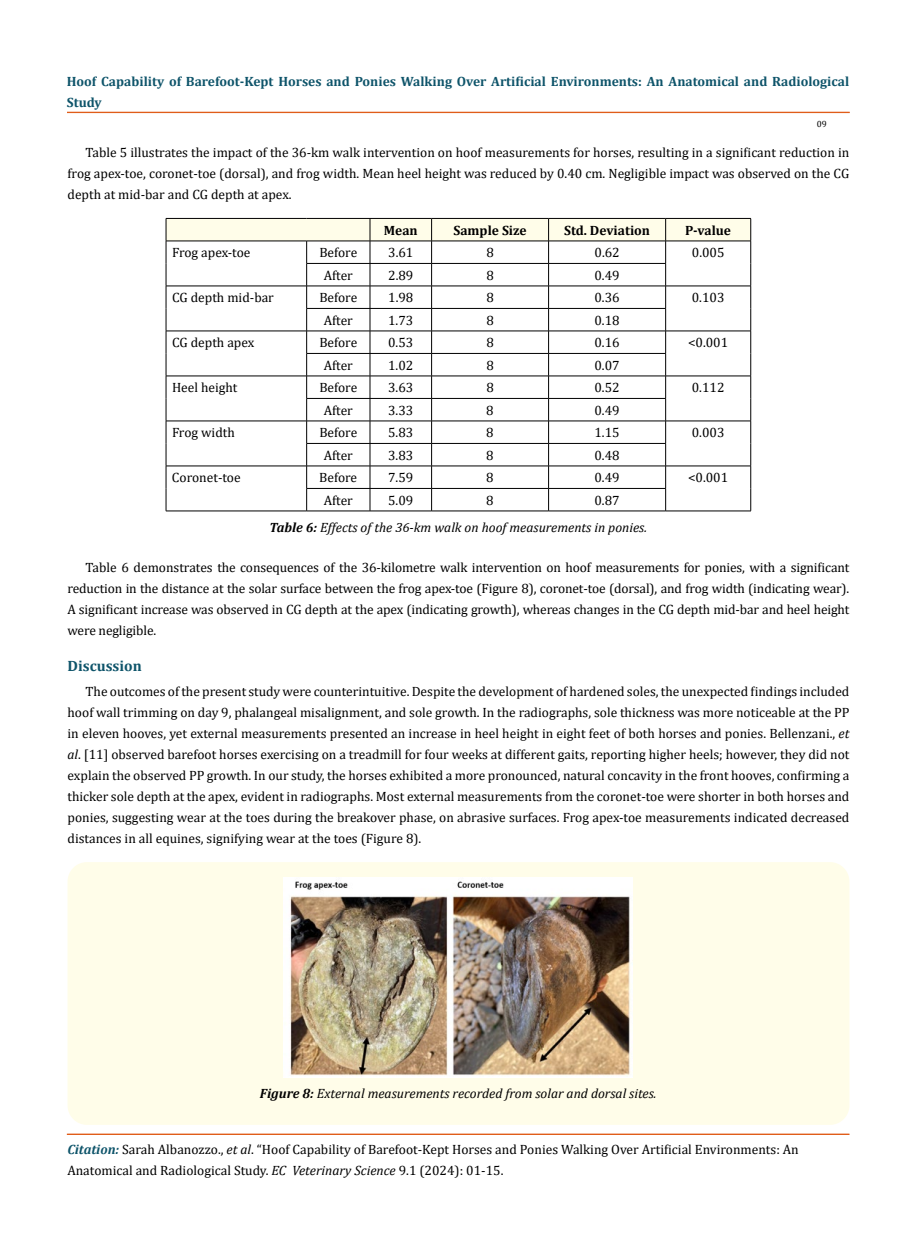
<style>
.page{position:relative;width:917px;height:1242px;background:#fff}
.page>*{position:absolute;margin:0;border:0;box-sizing:border-box;transform-origin:0 0}
.t1{font:700 15px "Cambria";color:#0e546a}
.t2{font:13.5px/21px "Cambria";color:#000;text-align:justify}
.t3{font:italic 13.5px/27.2px "Cambria";color:#000}
.t4{font:700 13.5px/21px "Cambria";color:#0e546a}
.t5{font:700 13.5px "Cambria";color:#000}
.t6{font:9px "Cambria";color:#000}
.s1{font-style:normal}
.s2{font-weight:700}
.s3{font-style:italic}
.s4{font-weight:700;font-style:italic;color:#0e546a}
</style>
<div class="page">
<div style="left:67px;top:112px;width:782px;height:1px;border:1px solid #e05d1a"></div>
<div style="left:67px;top:1134px;width:782px;height:1px;border:1px solid #e05d1a"></div>
<svg style="left:166px;top:218px;width:585px;height:293px"></svg>
<hr style="left:166px;top:511px;width:140px;height:1px;background:#000">
<hr style="left:306px;top:511px;width:64px;height:1px;background:#000">
<hr style="left:370px;top:511px;width:61px;height:1px;background:#000">
<hr style="left:431px;top:511px;width:117px;height:1px;background:#000">
<hr style="left:548px;top:511px;width:117px;height:1px;background:#000">
<hr style="left:665px;top:511px;width:86px;height:1px;background:#000">
<div style="left:68px;top:862px;width:781px;height:263px;background:#fffde9;border-radius:19px"></div>
<img style="left:283px;top:878px;width:350px;height:199px">
<p class="t4" style="left:67px;top:71px;width:783px">Hoof Capability of Barefoot-Kept Horses and Ponies Walking Over Artificial Environments: An Anatomical and Radiological<br>Study</p>
<p class="t6" style="left:816px;top:118px;width:11px">09</p>
<p class="t2" style="left:67px;top:142px;width:783px;text-indent:18px">Table 5 illustrates the impact of the 36-km walk intervention on hoof measurements for horses, resulting in a significant reduction in frog apex-toe, coronet-toe (dorsal), and frog width. Mean heel height was reduced by 0.40 cm. Negligible impact was observed on the CG depth at mid-bar and CG depth at apex.</p>
<p class="t5" style="left:384px;top:221px;width:35px">Mean</p>
<p class="t5" style="left:453px;top:221px;width:75px">Sample Size</p>
<p class="t5" style="left:564px;top:221px;width:87px">Std. Deviation</p>
<p class="t5" style="left:685px;top:221px;width:47px">P-value</p>
<p class="t2" style="left:172px;top:242px;width:80px">Frog apex-toe</p>
<p class="t2" style="left:319px;top:242px;width:39px">Before</p>
<p class="t2" style="left:388px;top:242px;width:27px">3.61</p>
<p class="t2" style="left:486px;top:242px;width:9px">8</p>
<p class="t2" style="left:594px;top:242px;width:27px">0.62</p>
<p class="t2" style="left:691px;top:242px;width:34px">0.005</p>
<p class="t2" style="left:324px;top:265px;width:31px">After</p>
<p class="t2" style="left:388px;top:265px;width:27px">2.89</p>
<p class="t2" style="left:486px;top:265px;width:9px">8</p>
<p class="t2" style="left:594px;top:265px;width:27px">0.49</p>
<p class="t2" style="left:172px;top:287px;width:103px">CG depth mid-bar</p>
<p class="t2" style="left:319px;top:287px;width:39px">Before</p>
<p class="t2" style="left:388px;top:287px;width:27px">1.98</p>
<p class="t2" style="left:486px;top:287px;width:9px">8</p>
<p class="t2" style="left:594px;top:287px;width:27px">0.36</p>
<p class="t2" style="left:691px;top:287px;width:34px">0.103</p>
<p class="t2" style="left:324px;top:310px;width:31px">After</p>
<p class="t2" style="left:388px;top:310px;width:27px">1.73</p>
<p class="t2" style="left:486px;top:310px;width:9px">8</p>
<p class="t2" style="left:594px;top:310px;width:27px">0.18</p>
<p class="t2" style="left:172px;top:332px;width:84px">CG depth apex</p>
<p class="t2" style="left:319px;top:332px;width:39px">Before</p>
<p class="t2" style="left:388px;top:332px;width:27px">0.53</p>
<p class="t2" style="left:486px;top:332px;width:9px">8</p>
<p class="t2" style="left:594px;top:332px;width:27px">0.16</p>
<p class="t2" style="left:688px;top:332px;width:42px">&lt;0.001</p>
<p class="t2" style="left:324px;top:355px;width:31px">After</p>
<p class="t2" style="left:388px;top:355px;width:27px">1.02</p>
<p class="t2" style="left:486px;top:355px;width:9px">8</p>
<p class="t2" style="left:594px;top:355px;width:27px">0.07</p>
<p class="t2" style="left:172px;top:377px;width:67px">Heel height</p>
<p class="t2" style="left:319px;top:377px;width:39px">Before</p>
<p class="t2" style="left:388px;top:377px;width:27px">3.63</p>
<p class="t2" style="left:486px;top:377px;width:9px">8</p>
<p class="t2" style="left:594px;top:377px;width:27px">0.52</p>
<p class="t2" style="left:691px;top:377px;width:34px">0.112</p>
<p class="t2" style="left:324px;top:400px;width:31px">After</p>
<p class="t2" style="left:388px;top:400px;width:27px">3.33</p>
<p class="t2" style="left:486px;top:400px;width:9px">8</p>
<p class="t2" style="left:594px;top:400px;width:27px">0.49</p>
<p class="t2" style="left:172px;top:422px;width:64px">Frog width</p>
<p class="t2" style="left:319px;top:422px;width:39px">Before</p>
<p class="t2" style="left:388px;top:422px;width:27px">5.83</p>
<p class="t2" style="left:486px;top:422px;width:9px">8</p>
<p class="t2" style="left:594px;top:422px;width:27px">1.15</p>
<p class="t2" style="left:691px;top:422px;width:34px">0.003</p>
<p class="t2" style="left:324px;top:445px;width:31px">After</p>
<p class="t2" style="left:388px;top:445px;width:27px">3.83</p>
<p class="t2" style="left:486px;top:445px;width:9px">8</p>
<p class="t2" style="left:594px;top:445px;width:27px">0.48</p>
<p class="t2" style="left:172px;top:467px;width:70px">Coronet-toe</p>
<p class="t2" style="left:319px;top:467px;width:39px">Before</p>
<p class="t2" style="left:388px;top:467px;width:27px">7.59</p>
<p class="t2" style="left:486px;top:467px;width:9px">8</p>
<p class="t2" style="left:594px;top:467px;width:27px">0.49</p>
<p class="t2" style="left:688px;top:467px;width:42px">&lt;0.001</p>
<p class="t2" style="left:324px;top:490px;width:31px">After</p>
<p class="t2" style="left:388px;top:490px;width:27px">5.09</p>
<p class="t2" style="left:486px;top:490px;width:9px">8</p>
<p class="t3" style="left:269px;top:486px;width:379px;text-indent:325px"><span class="s1">0.87<br></span><span class="s2">Table 6:</span> Effects of the 36-km walk on hoof measurements in ponies.</p>
<p class="t2" style="left:67px;top:557px;width:783px;text-indent:18px">Table 6 demonstrates the consequences of the 36-kilometre walk intervention on hoof measurements for ponies, with a significant reduction in the distance at the solar surface between the frog apex-toe (Figure 8), coronet-toe (dorsal), and frog width (indicating wear).<br>A significant increase was observed in CG depth at the apex (indicating growth), whereas changes in the CG depth mid-bar and heel height were negligible.</p>
<p class="t1" style="left:68px;top:655px;width:76px">Discussion</p>
<p class="t2" style="left:68px;top:681px;width:783px;text-indent:18px">The outcomes of the present study were counterintuitive. Despite the development of hardened soles, the unexpected findings included hoof wall trimming on day 9, phalangeal misalignment, and sole growth. In the radiographs, sole thickness was more noticeable at the PP in eleven hooves, yet external measurements presented an increase in heel height in eight feet of both horses and ponies. Bellenzani., <span class="s3">et al</span>. [11] observed barefoot horses exercising on a treadmill for four weeks at different gaits, reporting higher heels; however, they did not explain the observed PP growth. In our study, the horses exhibited a more pronounced, natural concavity in the front hooves, confirming a thicker sole depth at the apex, evident in radiographs. Most external measurements from the coronet-toe were shorter in both horses and ponies, suggesting wear at the toes during the breakover phase, on abrasive surfaces. Frog apex-toe measurements indicated decreased distances in all equines, signifying wear at the toes (Figure 8).</p>
<p class="t3" style="left:260px;top:1079px;width:398px"><span class="s2">Figure 8:</span> External measurements recorded from solar and dorsal sites.</p>
<p class="t2" style="left:67px;top:1139px;width:733px"><span class="s4">Citation:</span> Sarah Albanozzo., <span class="s3">et al</span>. “Hoof Capability of Barefoot-Kept Horses and Ponies Walking Over Artificial Environments: An<br>Anatomical and Radiological Study. <span class="s3">EC Veterinary Science</span> 9.1 (2024): 01-15.</p>
</div>
